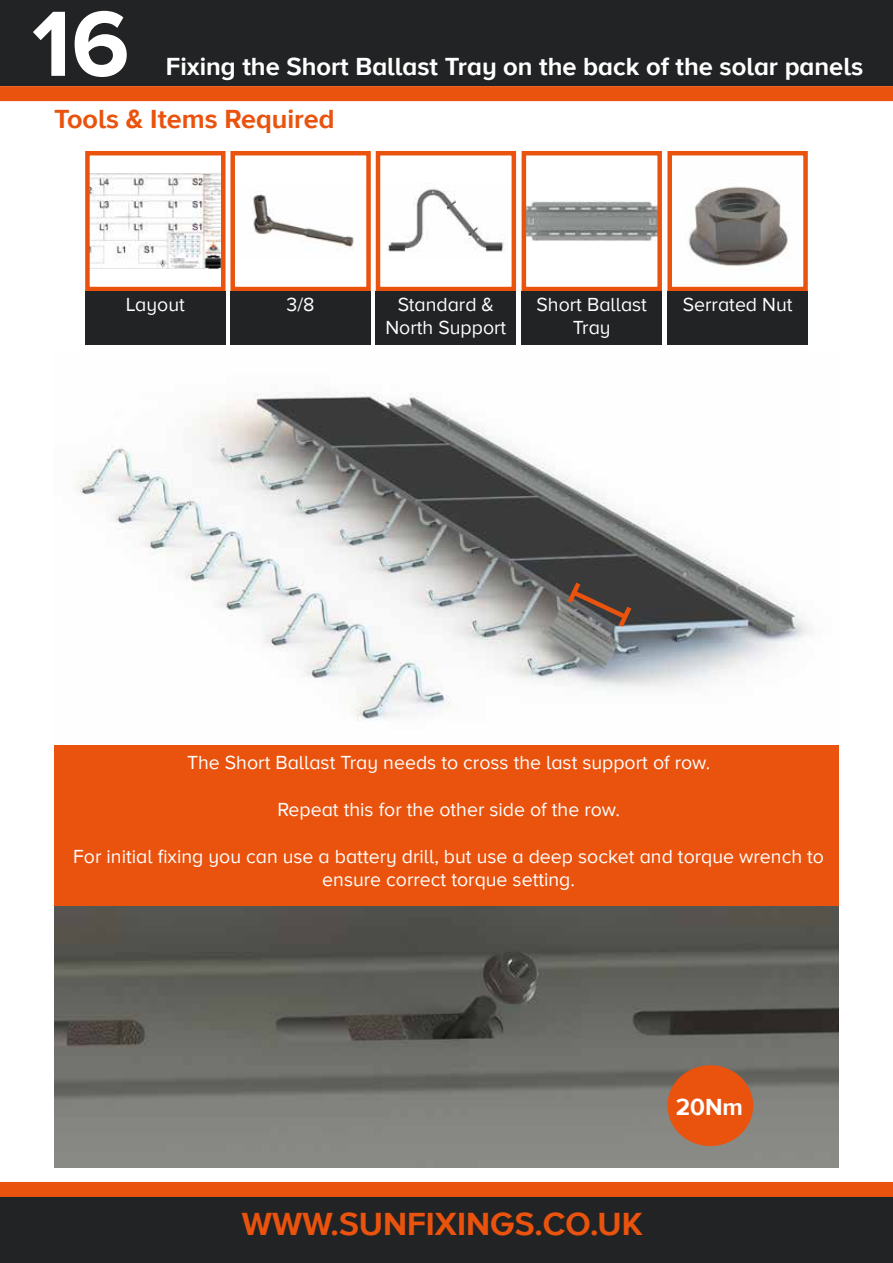
<style>
.page{position:relative;width:893px;height:1263px;background:#fff}
.page>*{position:absolute;margin:0;border:0;box-sizing:border-box;transform-origin:0 0}
.t1{font:700 96px "Proxima Nova A";color:#fff}
.t2{font:700 33px "Proxima Nova A";color:#e9530e}
.t3{font:700 27px "Proxima Nova A";color:#e9530e}
.t4{font:700 25.5px "Proxima Nova A";color:#fff}
.t5{font:700 24px "Proxima Nova A";color:#fff}
.t6{font:19.5px/23.4px "Proxima Nova A";color:#fff;text-align:center}
</style>
<div class="page">
<div style="left:0;top:0;width:893px;height:86px;background:#222324"></div>
<div style="left:0;top:1195px;width:893px;height:68px;background:#222324"></div>
<div style="left:0;top:1182px;width:893px;height:15px;background:#e9530e"></div>
<div style="left:0;top:86px;width:893px;height:15px;background:#e9530e"></div>
<img style="left:76px;top:393px;width:733px;height:328px">
<img style="left:54px;top:906px;width:785px;height:261px">
<img style="left:90px;top:173px;width:130px;height:96px">
<div style="left:85px;top:151px;width:140px;height:140px;border:4px solid #e9530e"></div>
<img style="left:253px;top:194px;width:101px;height:56px">
<div style="left:230px;top:151px;width:141px;height:140px;border:4px solid #e9530e"></div>
<img style="left:388px;top:188px;width:116px;height:64px">
<div style="left:376px;top:151px;width:140px;height:140px;border:4px solid #e9530e"></div>
<img style="left:527px;top:201px;width:130px;height:40px">
<div style="left:522px;top:151px;width:140px;height:140px;border:4px solid #e9530e"></div>
<img style="left:688px;top:186px;width:100px;height:81px">
<div style="left:667px;top:151px;width:141px;height:140px;border:4px solid #e9530e"></div>
<div style="left:85px;top:291px;width:140px;height:53px;background:#222324"></div>
<div style="left:230px;top:291px;width:141px;height:53px;background:#222324"></div>
<div style="left:376px;top:291px;width:140px;height:53px;background:#222324"></div>
<div style="left:522px;top:291px;width:140px;height:53px;background:#222324"></div>
<div style="left:667px;top:291px;width:141px;height:53px;background:#222324"></div>
<div style="left:667px;top:1065px;width:86px;height:81px;background:#e9530e;border-radius:50%"></div>
<svg style="left:564px;top:577px;width:71px;height:55px;background:#63544d"></svg>
<div style="left:54px;top:745px;width:785px;height:161px;background:#e9530e"></div>
<h1 class="t1" style="left:32px;top:-11px;width:99px">16</h1>
<h3 class="t3" style="left:54px;top:103px;width:282px">Tools &amp; Items Required</h3>
<h3 class="t4" style="left:166px;top:52px;width:699px">Fixing the Short Ballast Tray on the back of the solar panels</h3>
<p class="t6" style="left:126px;top:293px;width:61px">Layout</p>
<p class="t6" style="left:287px;top:293px;width:29px">3/8</p>
<p class="t6" style="left:385px;top:293px;width:122px">Standard &amp;<br>North Support</p>
<p class="t6" style="left:536px;top:293px;width:112px">Short Ballast<br>Tray</p>
<p class="t6" style="left:683px;top:293px;width:111px">Serrated Nut</p>
<p class="t6" style="left:187px;top:752px;width:525px">The Short Ballast Tray needs to cross the last support of row.</p>
<p class="t6" style="left:277px;top:799px;width:344px">Repeat this for the other side of the row.</p>
<p class="t6" style="left:73px;top:845px;width:752px">For initial fixing you can use a battery drill, but use a deep socket and torque wrench to ensure correct torque setting.</p>
<p class="t5" style="left:676px;top:1093px;width:69px">20Nm</p>
<h2 class="t2" style="left:242px;top:1205px;width:402px">WWW.SUNFIXINGS.CO.UK</h2>
</div>
